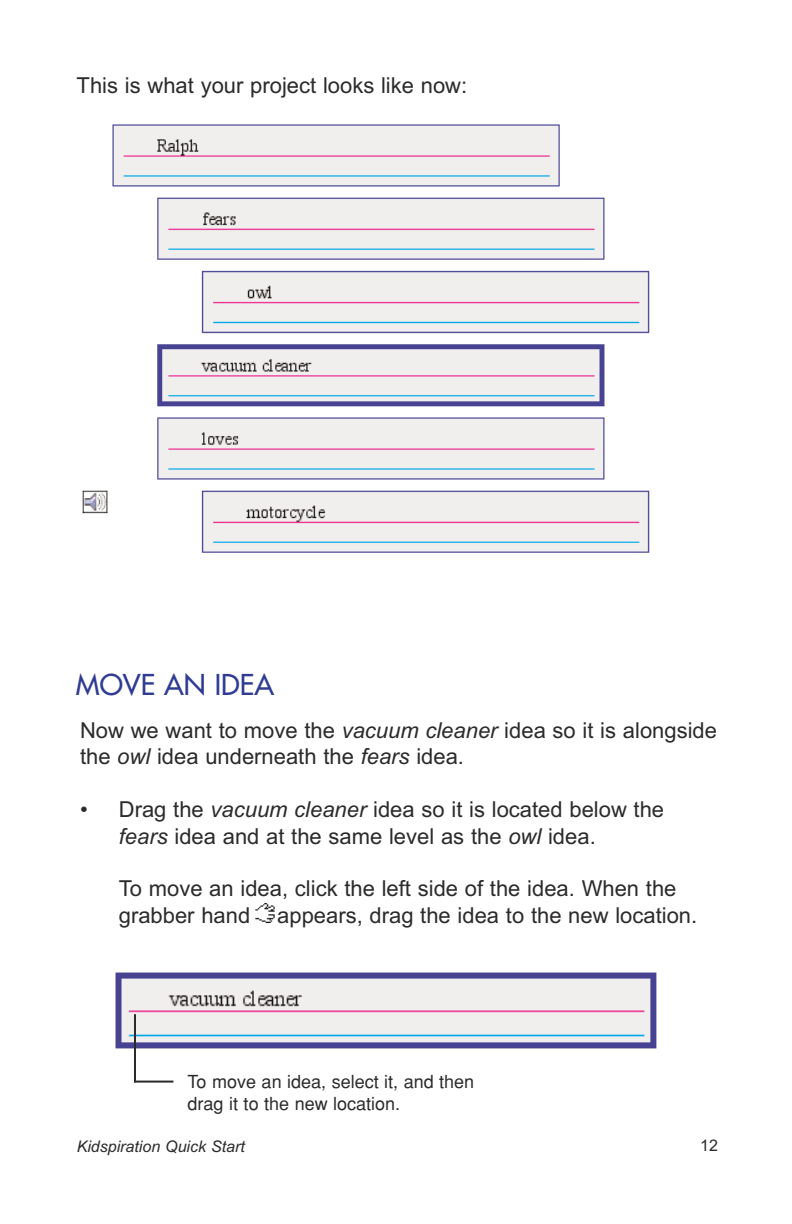
<style>
.page{position:relative;width:792px;height:1224px;background:#fff}
.page>*{position:absolute;margin:0;border:0;box-sizing:border-box;transform-origin:0 0}
.t1{font:28px "Futura";color:#303c94}
.t2{font:22px/26.4px "Arial";color:#2c2a2a}
.t3{font:18px/21.6px "Helvetica";color:#2c2a2a}
.t4{font:italic 16px "Arial";color:#2c2a2a}
.t5{font:16px "Arial";color:#2c2a2a}
.s1{font-style:italic}
</style>
<div class="page">
<img style="left:82px;top:124px;width:568px;height:429px">
<img style="left:115px;top:972px;width:542px;height:77px">
<img style="left:255px;top:904px;width:20px;height:19px">
<hr style="left:134px;top:1081px;width:39px;height:2px;background:#2c2a2a">
<hr style="left:134px;top:1014px;width:2px;height:68px;background:#2c2a2a">
<p class="t2" style="left:77px;top:74px;width:392px">This is what your project looks like now:</p>
<p class="t1" style="left:76px;top:671px;width:200px">MOVE AN IDEA</p>
<p class="t2" style="left:80px;top:719px;width:639px">Now we want to move the <span class="s1">vacuum cleaner</span> idea so it is alongside the <span class="s1">owl</span> idea underneath the <span class="s1">fears</span> idea.</p>
<p class="t2" style="left:119px;top:798px;width:547px;text-indent:-39px">• Drag the <span class="s1">vacuum cleaner</span> idea so it is located below the <span class="s1">fears</span> idea and at the same level as the <span class="s1">owl</span> idea.</p>
<p class="t2" style="left:119px;top:878px;width:580px">To move an idea, click the left side of the idea. When the grabber hand appears, drag the idea to the new location.</p>
<p class="t3" style="left:188px;top:1073px;width:288px">To move an idea, select it, and then drag it to the new location.</p>
<p class="t4" style="left:77px;top:1140px;width:170px">Kidspiration Quick Start</p>
<p class="t5" style="left:700px;top:1139px;width:19px">12</p>
</div>
